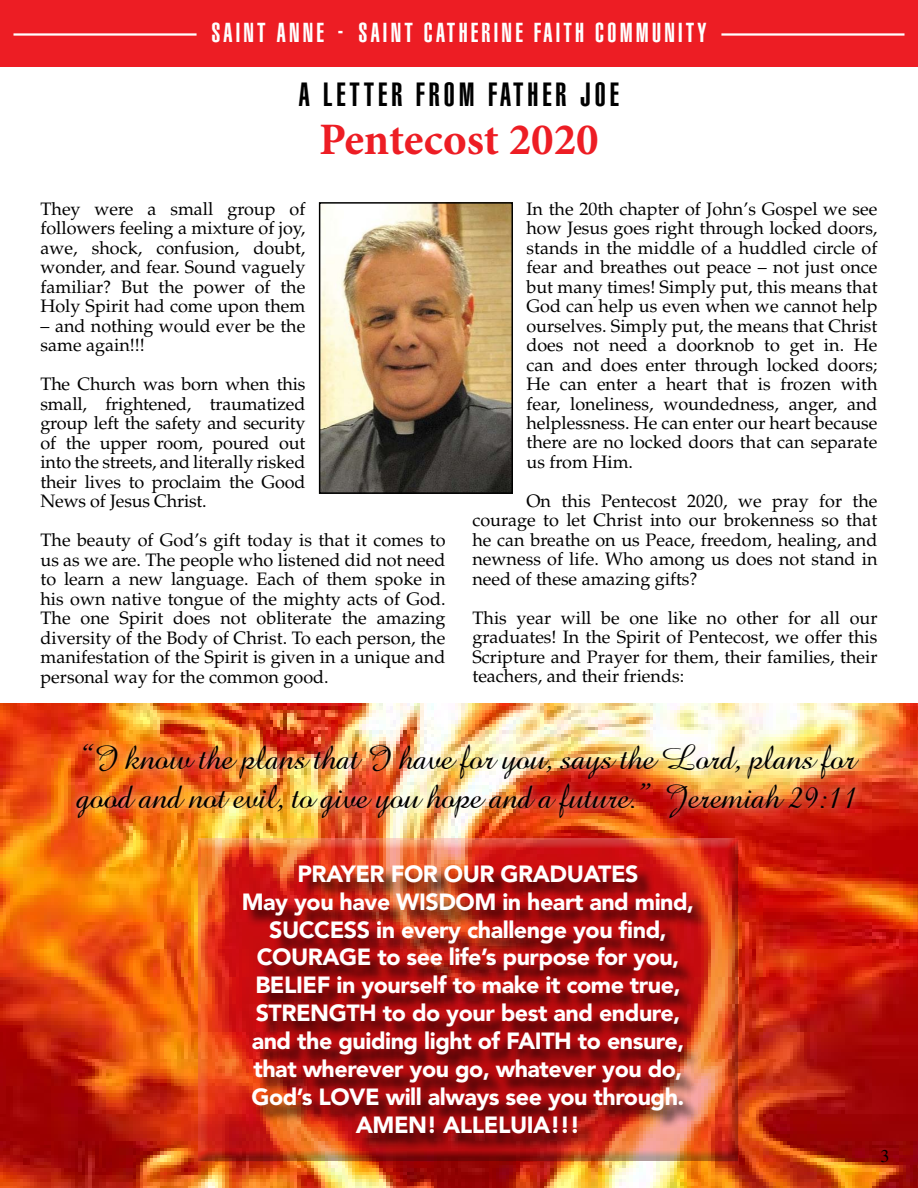
<style>
.page{position:relative;width:918px;height:1188px;background:#fff}
.page>*{position:absolute;margin:0;border:0;box-sizing:border-box;transform-origin:0 0}
.t1{font:700 45px "Minion Pro";letter-spacing:-.005em;color:#ed1d24}
.t2{font:36px/39px "Amaze Normal";letter-spacing:-.02em;color:#000}
.t3{font:900 extra-condensed 33px "Helvetica";letter-spacing:.12em;color:#000}
.t4{font:900 extra-condensed 27px "Helvetica";letter-spacing:.12em;color:#fff}
.t5{font:900 23.25px/27.9px "Avenir";letter-spacing:-.02em;color:#fff;text-align:center}
.t6{font:18px/19.5px "Palatino";color:#000;text-align:justify}
.t7{font:18px "Times";color:#000}
.s1{font-size:33px}
</style>
<div class="page">
<div style="left:0;top:0;width:918px;height:68px;background:#ed1d24"></div>
<hr style="left:14px;top:33px;width:183px;height:3px;background:#fff">
<hr style="left:721px;top:33px;width:183px;height:3px;background:#fff">
<img style="left:0;top:703px;width:918px;height:485px">
<div style="left:196px;top:838px;width:542px;height:323px;background:#000;opacity:.75"></div>
<img style="left:322px;top:205px;width:188px;height:286px">
<div style="left:319px;top:202px;width:194px;height:292px;border:2px solid #000"></div>
<div style="left:68px;top:735px;width:799px;height:92px;background:#fff;opacity:.75"></div>
<div style="left:246px;top:868px;width:465px;height:284px;background:#000;opacity:.75"></div>
<h3 class="t4" style="left:211px;top:17px;width:497px">SAINT ANNE <span class="s1">-</span> SAINT CATHERINE FAITH COMMUNITY</h3>
<h3 class="t3" style="left:299px;top:75px;width:322px">A LETTER FROM FATHER JOE</h3>
<h1 class="t1" style="left:319px;top:108px;width:281px">Pentecost 2020</h1>
<p class="t6" style="left:40px;top:199px;width:266px">They were a small group of followers feeling a mixture of joy, awe, shock, confusion, doubt, wonder, and fear. Sound vaguely familiar? But the power of the Holy Spirit had come upon them</p>
<p class="t6" style="left:40px;top:316px;width:266px">– and nothing would ever be the same again!!!</p>
<p class="t6" style="left:40px;top:375px;width:266px">The Church was born when this small, frightened, traumatized group left the safety and security of the upper room, poured out into the streets, and literally risked their lives to proclaim the Good News of Jesus Christ.</p>
<p class="t6" style="left:40px;top:531px;width:407px">The beauty of God’s gift today is that it comes to us as we are. The people who listened did not need to learn a new language. Each of them spoke in his own native tongue of the mighty acts of God.<br>The one Spirit does not obliterate the amazing diversity of the Body of Christ. To each person, the manifestation of the Spirit is given in a unique and personal way for the common good.</p>
<p class="t6" style="left:526px;top:199px;width:353px">In the 20th chapter of John’s Gospel we see how Jesus goes right through locked doors, stands in the middle of a huddled circle of fear and breathes out peace – not just once but many times! Simply put, this means that God can help us even when we cannot help ourselves. Simply put, the means that Christ does not need a doorknob to get in. He can and does enter through locked doors; He can enter a heart that is frozen with fear, loneliness, woundedness, anger, and helplessness. He can enter our heart because there are no locked doors that can separate us from Him.</p>
<p class="t6" style="left:472px;top:491px;width:407px;text-indent:54px">On this Pentecost 2020, we pray for the courage to let Christ into our brokenness so that he can breathe on us Peace, freedom, healing, and newness of life. Who among us does not stand in need of these amazing gifts?</p>
<p class="t6" style="left:472px;top:608px;width:407px">This year will be one like no other for all our graduates! In the Spirit of Pentecost, we offer this Scripture and Prayer for them, their families, their teachers, and their friends:</p>
<h2 class="t2" style="left:77px;top:737px;width:783px">“I know the plans that I have for you, says the Lord, plans for good and not evil, to give you hope and a future.” Jeremiah 29:11</h2>
<p class="t5" style="left:242px;top:860px;width:454px">PRAYER FOR OUR GRADUATES<br>May you have WISDOM in heart and mind, SUCCESS in every challenge you find, COURAGE to see life’s purpose for you, BELIEF in yourself to make it come true, STRENGTH to do your best and endure, and the guiding light of FAITH to ensure, that wherever you go, whatever you do, God’s LOVE will always see you through.<br>AMEN! ALLELUIA!!!</p>
<p class="t7" style="left:880px;top:1145px;width:10px">3</p>
</div>
